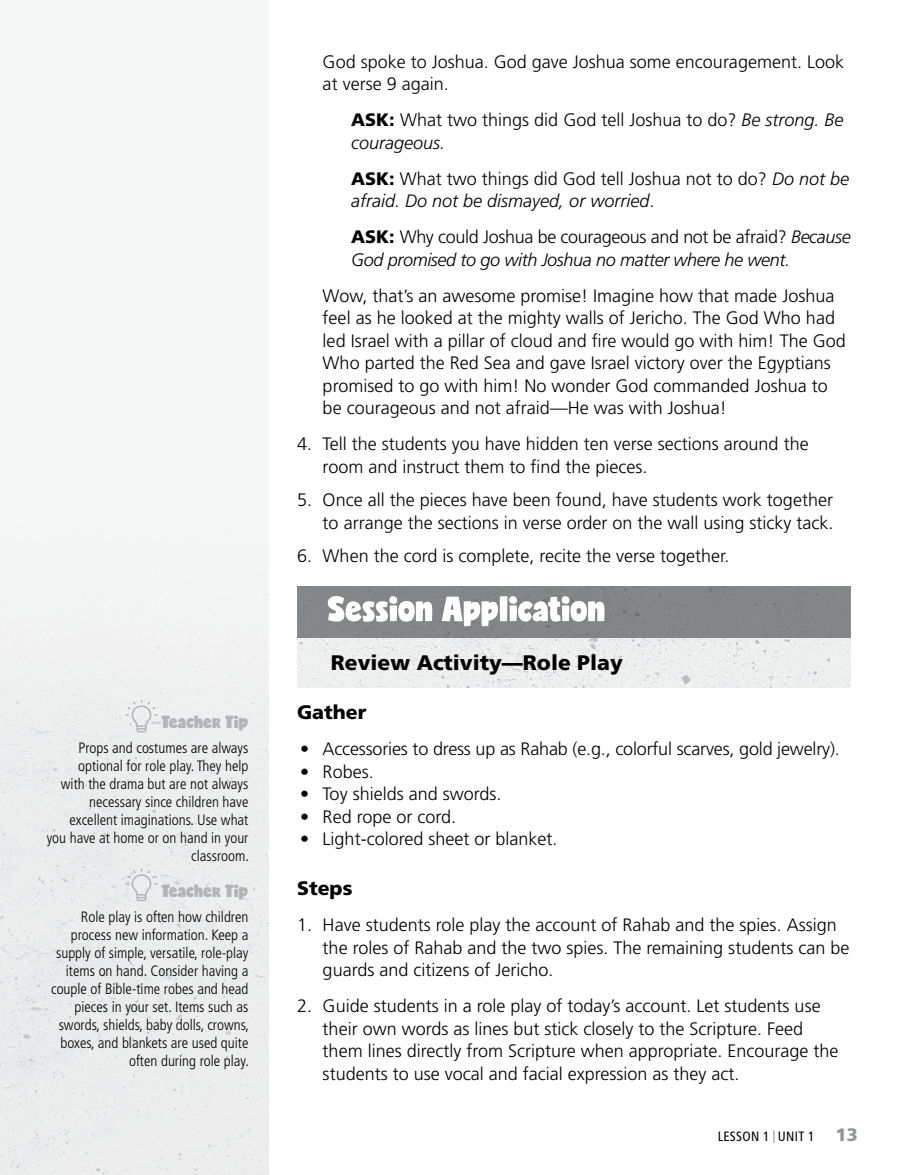
<style>
.page{position:relative;width:905px;height:1175px;background:#fff}
.page>*{position:absolute;margin:0;border:0;box-sizing:border-box;transform-origin:0 0}
.t1{font:900 21px "Frutiger LT Std";color:#000}
.t2{font:900 19.5px "Frutiger LT Std";color:#000}
.t3{font:300 18px/22.5px "Frutiger LT Std";color:#000}
.t4{font:italic 300 18px/22.5px "Frutiger LT Std";letter-spacing:-.02em;color:#000}
.t5{font:italic 300 18px/22.5px "Frutiger LT Std";color:#000}
.t6{font:16.5px "Candy";color:#b1b4b6}
.t7{font:300 condensed 15px/18px "Frutiger LT Std";color:#000;text-align:right}
.t8{font:condensed 13.5px "Frutiger LT Std";letter-spacing:.02em;color:#000}
.s1{font-weight:900}
.s2{font-style:italic}
.s3{font-weight:900;font-style:normal}
.s4{font-style:normal}
.s5{font-size:18px}
.s6{font-weight:900;font-stretch:normal;font-size:18px;color:#939598}
</style>
<div class="page">
<img style="left:0;top:497px;width:269px;height:677px">
<hr style="left:849px;top:586px;width:2px;height:52px;background:#8a8c8f">
<div style="left:297px;top:586px;width:552px;height:52px;background:#848688"></div>
<svg style="left:328px;top:596px;width:276px;height:30px"></svg>
<img style="left:297px;top:638px;width:554px;height:49px">
<svg style="left:126px;top:699px;width:31px;height:33px"></svg>
<svg style="left:126px;top:868px;width:31px;height:33px"></svg>
<p class="t6" style="left:162px;top:714px;width:88px">Teacher Tip</p>
<p class="t7" style="left:47px;top:738px;width:204px">Props and costumes are always optional for role play. They help<br>with the drama but are not always necessary since children have excellent imaginations. Use what<br>you have at home or on hand in your classroom.</p>
<p class="t6" style="left:162px;top:883px;width:88px">Teacher Tip</p>
<p class="t7" style="left:51px;top:907px;width:199px">Role play is often how children process new information. Keep a supply of simple, versatile, role-play items on hand. Consider having a couple of Bible-time robes and head pieces in your set. Items such as swords, shields, baby dolls, crowns, boxes, and blankets are used quite often during role play.</p>
<p class="t3" style="left:323px;top:50px;width:523px">God spoke to Joshua. God gave Joshua some encouragement. Look at verse 9 again.</p>
<p class="t3" style="left:351px;top:109px;width:494px"><span class="s1">ASK:</span> What two things did God tell Joshua to do? <span class="s2">Be strong. Be courageous.</span></p>
<p class="t5" style="left:351px;top:167px;width:499px"><span class="s3">ASK:</span> <span class="s4">What two things did God tell Joshua not to do?</span> Do not be afraid. Do not be dismayed, or worried<span class="s4">.</span></p>
<p class="t4" style="left:351px;top:226px;width:501px"><span class="s3">ASK:</span> <span class="s4">Why could Joshua be courageous and not be afraid?</span> Because<br>God promised to go with Joshua no matter where he went.</p>
<p class="t3" style="left:323px;top:284px;width:524px">Wow, that’s an awesome promise! Imagine how that made Joshua feel as he looked at the mighty walls of Jericho. The God Who had led Israel with a pillar of cloud and fire would go with him! The God Who parted the Red Sea and gave Israel victory over the Egyptians promised to go with him! No wonder God commanded Joshua to be courageous and not afraid—He was with Joshua!</p>
<p class="t3" style="left:323px;top:433px;width:487px;text-indent:-26px">4. Tell the students you have hidden ten verse sections around the room and instruct them to find the pieces.</p>
<p class="t3" style="left:297px;top:489px;width:538px;text-align:right">5. Once all the pieces have been found, have students work together to arrange the sections in verse order on the wall using sticky tack.</p>
<p class="t3" style="left:297px;top:544px;width:434px">6. When the cord is complete, recite the verse together.</p>
<p class="t1" style="left:331px;top:650px;width:293px">Review Activity—Role Play</p>
<p class="t2" style="left:297px;top:700px;width:71px">Gather</p>
<p class="t3" style="left:300px;top:738px;width:541px">• Accessories to dress up as Rahab (e.g., colorful scarves, gold jewelry).</p>
<p class="t3" style="left:300px;top:760px;width:75px">• Robes.</p>
<p class="t3" style="left:300px;top:783px;width:203px">• Toy shields and swords.</p>
<p class="t3" style="left:300px;top:805px;width:157px">• Red rope or cord.</p>
<p class="t3" style="left:300px;top:828px;width:259px">• Light-colored sheet or blanket.</p>
<p class="t2" style="left:297px;top:876px;width:57px">Steps</p>
<p class="t3" style="left:323px;top:913px;width:528px;text-indent:-26px">1. Have students role play the account of Rahab and the spies. Assign the roles of Rahab and the two spies. The remaining students can be guards and citizens of Jericho.</p>
<p class="t3" style="left:323px;top:994px;width:517px;text-indent:-26px">2. Guide students in a role play of today’s account. Let students use their own words as lines but stick closely to the Scripture. Feed them lines directly from Scripture when appropriate. Encourage the students to use vocal and facial expression as they act.</p>
<p class="t8" style="left:717px;top:1128px;width:142px">LESSON 1 <span class="s5">I</span> UNIT 1 <span class="s6">13</span></p>
</div>
